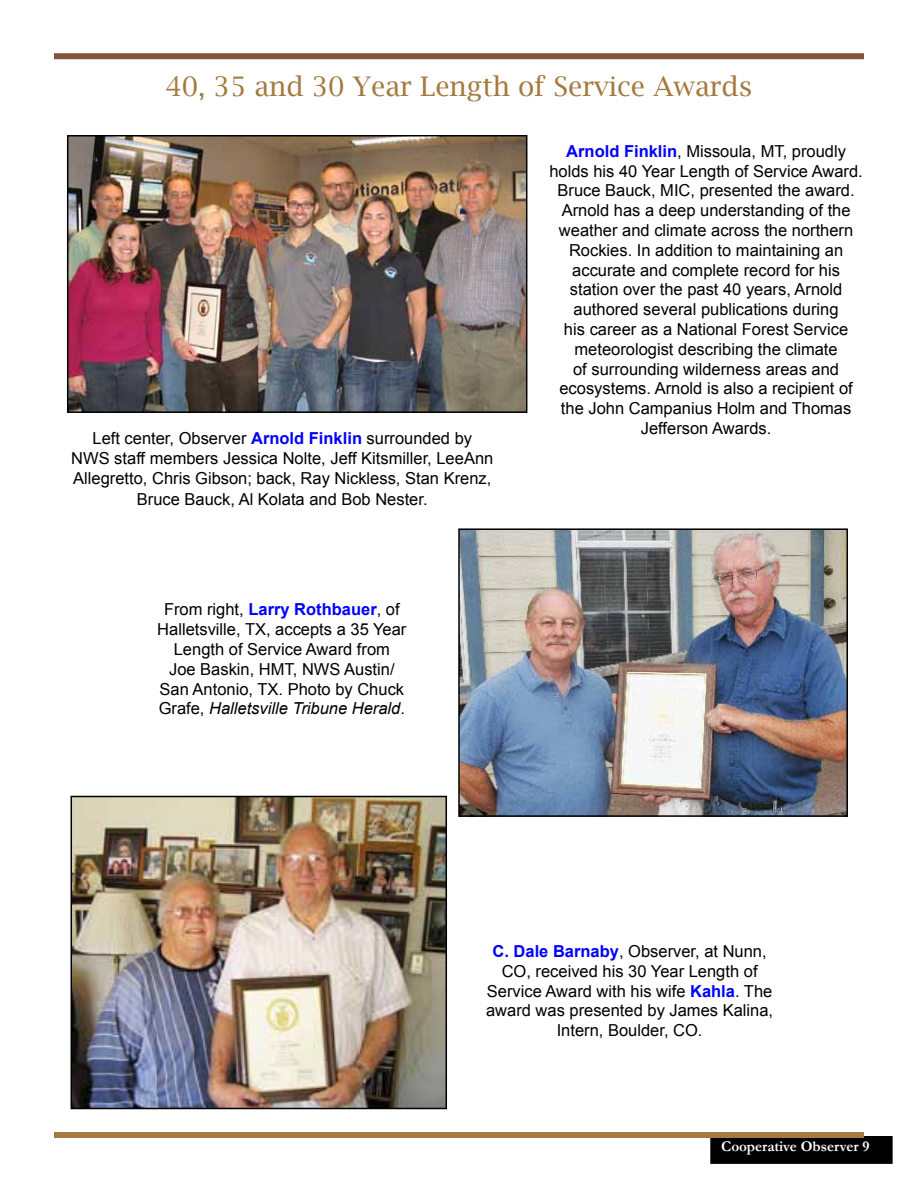
<style>
.page{position:relative;width:918px;height:1188px;background:#fff}
.page>*{position:absolute;margin:0;border:0;box-sizing:border-box;transform-origin:0 0}
.t1{font:27px "Lucida Bright";color:#a5793f}
.t2{font:16.5px/19.8px "Arial";color:#000;text-align:center}
.t3{font:700 15px "Garamond";color:#fff}
.s1{font-weight:700;color:#00f}
.s2{font-style:italic}
</style>
<div class="page">
<div style="left:711px;top:1137px;width:181px;height:26px;background:#000"></div>
<div style="left:710px;top:1136px;width:183px;height:28px;border:2px solid #000"></div>
<div style="left:54px;top:1132px;width:810px;height:6px;background:#a5793f"></div>
<div style="left:54px;top:53px;width:810px;height:6px;background:#845339"></div>
<img style="left:70px;top:138px;width:454px;height:272px">
<div style="left:67px;top:135px;width:460px;height:278px;border:2px solid #000"></div>
<img style="left:461px;top:531px;width:384px;height:283px">
<div style="left:458px;top:528px;width:390px;height:289px;border:2px solid #000"></div>
<img style="left:74px;top:799px;width:370px;height:307px">
<div style="left:71px;top:796px;width:376px;height:313px;border:2px solid #000"></div>
<h1 class="t1" style="left:165px;top:71px;width:589px">40, 35 and 30 Year Length of Service Awards</h1>
<p class="t2" style="left:71px;top:428px;width:424px">Left center, Observer <span class="s1">Arnold Finklin</span> surrounded by<br>NWS staff members Jessica Nolte, Jeff Kitsmiller, LeeAnn<br>Allegretto, Chris Gibson; back, Ray Nickless, Stan Krenz,</p>
<p class="t2" style="left:137px;top:490px;width:292px">Bruce Bauck, Al Kolata and Bob Nester.</p>
<p class="t2" style="left:157px;top:600px;width:251px">From right, <span class="s1">Larry Rothbauer</span>, of<br>Halletsville, TX, accepts a 35 Year<br>Length of Service Award from<br>Joe Baskin, HMT, NWS Austin/<br>San Antonio, TX. Photo by Chuck<br>Grafe, <span class="s2">Halletsville Tribune Herald</span>.</p>
<p class="t2" style="left:549px;top:141px;width:315px"><span class="s1">Arnold Finklin</span>, Missoula, MT, proudly holds his 40 Year Length of Service Award.<br>Bruce Bauck, MIC, presented the award.<br>Arnold has a deep understanding of the weather and climate across the northern Rockies. In addition to maintaining an accurate and complete record for his station over the past 40 years, Arnold authored several publications during<br>his career as a National Forest Service meteorologist describing the climate<br>of surrounding wilderness areas and ecosystems. Arnold is also a recipient of the John Campanius Holm and Thomas Jefferson Awards.</p>
<p class="t2" style="left:486px;top:941px;width:289px"><span class="s1">C. Dale Barnaby</span>, Observer, at Nunn,<br>CO, received his 30 Year Length of<br>Service Award with his wife <span class="s1">Kahla</span>. The award was presented by James Kalina,<br>Intern, Boulder, CO.</p>
<p class="t3" style="left:721px;top:1136px;width:150px">Cooperative Observer 9</p>
</div>
